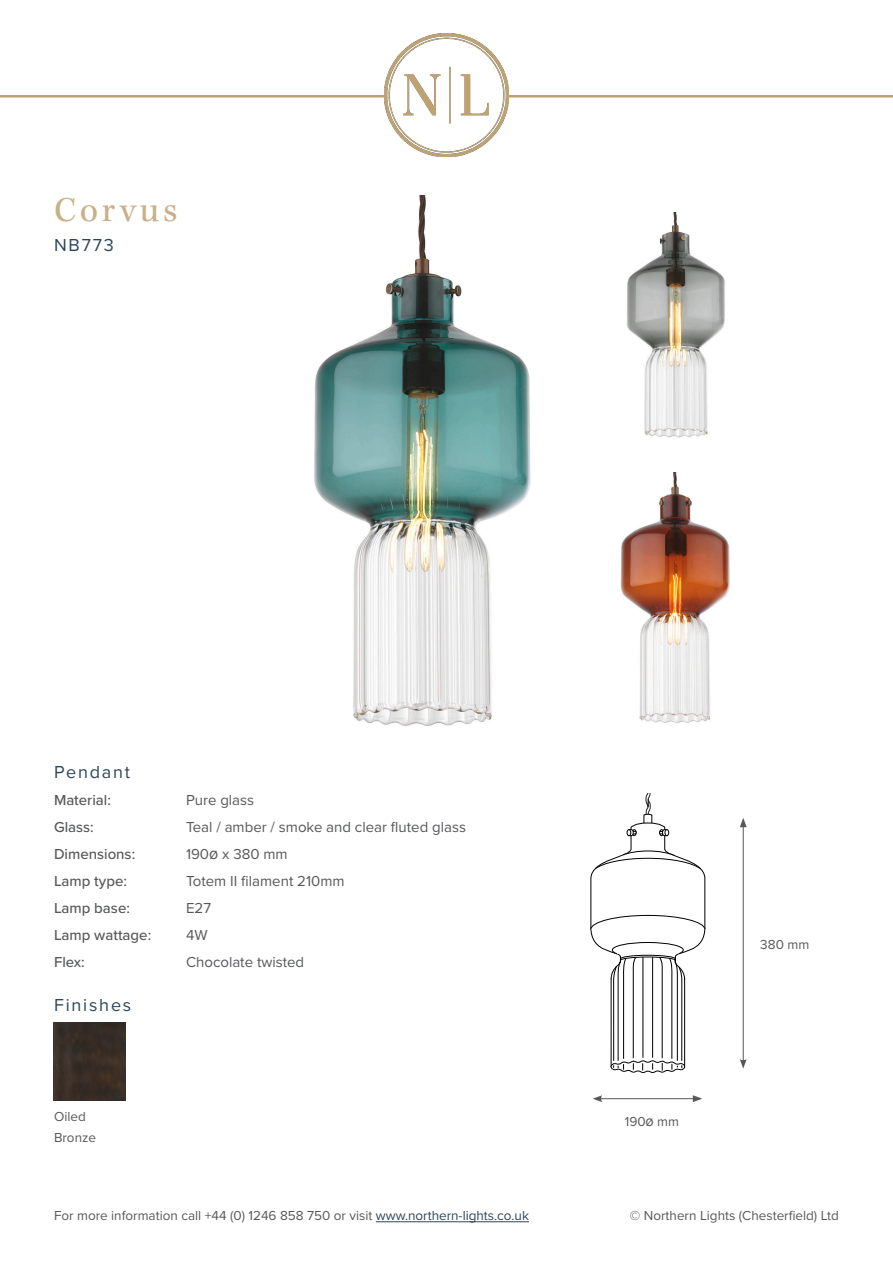
<style>
.page{position:relative;width:893px;height:1263px;background:#fff}
.page>*{position:absolute;margin:0;border:0;box-sizing:border-box;transform-origin:0 0}
.t1{font:36px "Kepler Std";letter-spacing:.105em;color:#c8b187}
.t2{font:18px "Proxima Nova";letter-spacing:.1em;color:#2e465b}
.t3{font:15px "Proxima Nova";color:#57585a}
.t4{font:500 15px "Proxima Nova";color:#57585a}
.t5{font:13.5px/21px "Proxima Nova";color:#57585a}
.s1{color:#2e465b}
</style>
<div class="page">
<hr style="left:376px;top:1221px;width:153px;height:1px;background:#2e465b">
<img style="left:385px;top:33px;width:123px;height:124px">
<img style="left:314px;top:196px;width:217px;height:530px">
<svg style="left:590px;top:793px;width:116px;height:280px"></svg>
<hr style="left:743px;top:825px;width:1px;height:236px;background:#57585a">
<svg style="left:740px;top:818px;width:7px;height:9px"></svg>
<svg style="left:740px;top:1059px;width:7px;height:10px"></svg>
<hr style="left:600px;top:1098px;width:95px;height:1px;background:#57585a">
<svg style="left:693px;top:1095px;width:9px;height:7px"></svg>
<svg style="left:593px;top:1095px;width:9px;height:7px"></svg>
<hr style="left:508px;top:95px;width:385px;height:2px;background:#bda170">
<hr style="left:0;top:95px;width:385px;height:2px;background:#bda170">
<img style="left:620px;top:473px;width:110px;height:250px">
<img style="left:627px;top:212px;width:98px;height:226px">
<img style="left:53px;top:1022px;width:72px;height:78px">
<p class="t1" style="left:54px;top:189px;width:125px">Corvus</p>
<p class="t2" style="left:54px;top:231px;width:61px">NB773</p>
<p class="t2" style="left:54px;top:758px;width:78px">Pendant</p>
<p class="t4" style="left:54px;top:789px;width:58px">Material:</p>
<p class="t4" style="left:54px;top:816px;width:41px">Glass:</p>
<p class="t4" style="left:54px;top:843px;width:83px">Dimensions:</p>
<p class="t4" style="left:54px;top:870px;width:74px">Lamp type:</p>
<p class="t4" style="left:54px;top:897px;width:77px">Lamp base:</p>
<p class="t4" style="left:54px;top:924px;width:99px">Lamp wattage:</p>
<p class="t4" style="left:54px;top:951px;width:32px">Flex:</p>
<p class="t2" style="left:54px;top:991px;width:79px">Finishes</p>
<p class="t3" style="left:186px;top:789px;width:70px">Pure glass</p>
<p class="t3" style="left:186px;top:816px;width:282px">Teal / amber / smoke and clear fluted glass</p>
<p class="t3" style="left:186px;top:843px;width:103px">1900 x 380 mm</p>
<p class="t3" style="left:186px;top:870px;width:160px">Totem II filament 210mm</p>
<p class="t3" style="left:186px;top:897px;width:27px">E27</p>
<p class="t3" style="left:186px;top:924px;width:23px">4W</p>
<p class="t3" style="left:186px;top:951px;width:120px">Chocolate twisted</p>
<p class="t5" style="left:54px;top:1105px;width:44px">Oiled<br>Bronze</p>
<p class="t5" style="left:625px;top:1111px;width:56px">1900 mm</p>
<p class="t5" style="left:760px;top:933px;width:50px">380 mm</p>
<p class="t5" style="left:54px;top:1204px;width:476px">For more information call +44 (0) 1246 858 750 or visit <span class="s1">www.northern-lights.co.uk</span></p>
<p class="t5" style="left:630px;top:1204px;width:211px">© Northern Lights (Chesterfield) Ltd</p>
</div>
